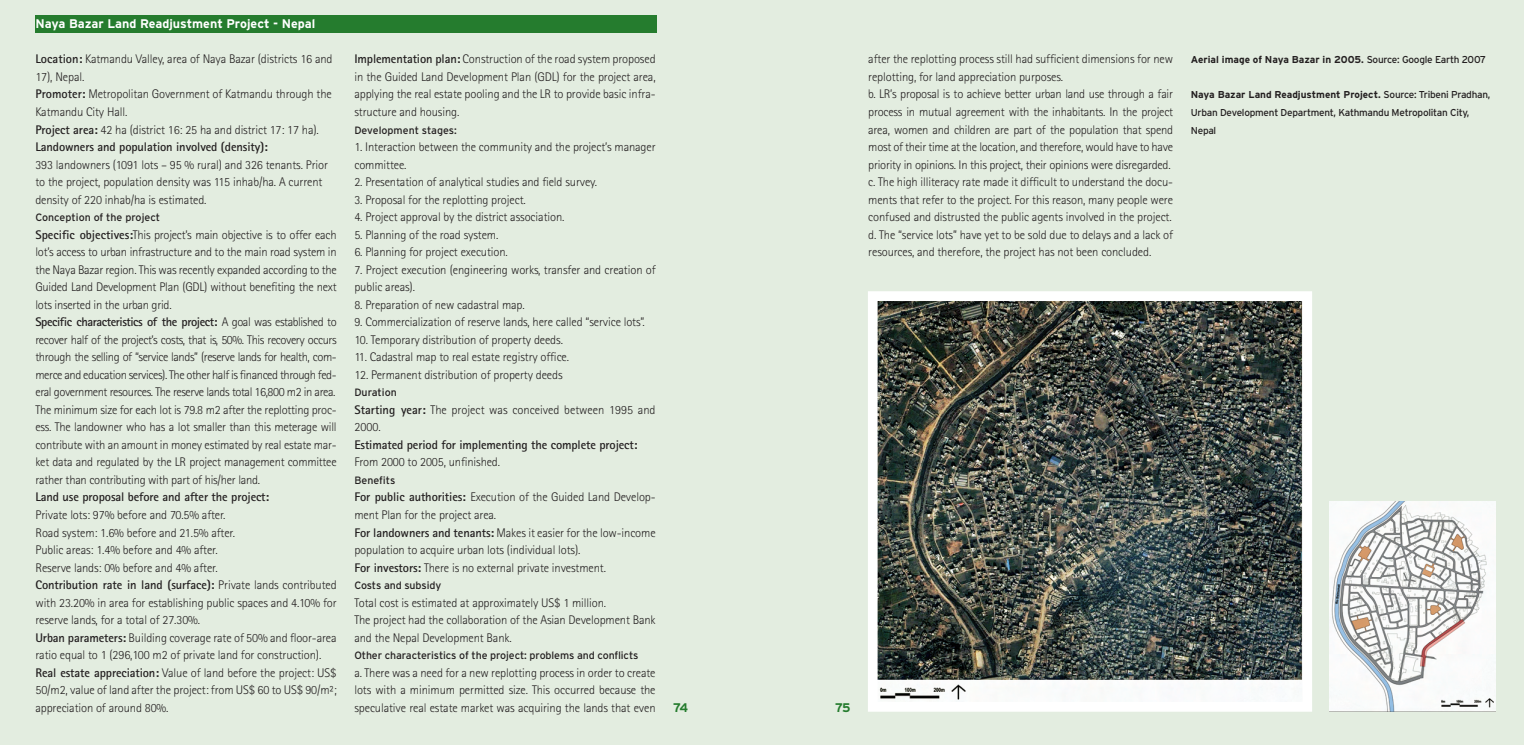
<style>
.page{position:relative;width:1524px;height:745px;background:#fff}
.page>*{position:absolute;margin:0;border:0;box-sizing:border-box;transform-origin:0 0}
.t1{font:300 12.5px/17.5px "Rotis Sans Serif";letter-spacing:-.01em;color:#231f20}
.t2{font:700 12.5px "Rotis Sans Serif";letter-spacing:-.01em;color:#231f20}
.t3{font:700 12.5px "Interstate";color:#fff}
.t4{font:700 12.5px "Interstate";color:#257c2e}
.t5{font:10.62px "Interstate";letter-spacing:-.01em;color:#231f20}
.t6{font:10px/17.5px "Interstate";letter-spacing:-.025em;color:#231f20}
.t7{font:700 10px "Interstate";color:#231f20}
.s1{font-weight:700}
.s2{font-weight:400}
</style>
<div class="page">
<div style="left:0;top:0;width:762px;height:744px;background:#e3ede0"></div>
<div style="left:762px;top:0;width:762px;height:744px;background:#e3ede0"></div>
<div style="left:35px;top:15px;width:622px;height:17px;background:#257c2e"></div>
<img style="left:868px;top:291px;width:444px;height:421px">
<img style="left:1329px;top:501px;width:166px;height:210px">
<p class="t3" style="left:35px;top:19px;width:281px">Naya Bazar Land Readjustment Project - Nepal</p>
<p class="t1" style="left:35px;top:52px;width:299px"><span class="s1">Location:</span> Katmandu Valley, area of Naya Bazar (districts 16 and 17), Nepal.<br><span class="s1">Promoter:</span> Metropolitan Government of Katmandu through the Katmandu City Hall.<br><span class="s1">Project area:</span> 42 ha (district 16: 25 ha and district 17: 17 ha).<br><span class="s1">Landowners and population involved (density):</span></p>
<p class="t1" style="left:35px;top:157px;width:294px">393 landowners (1091 lots – 95 % rural) and 326 tenants. Prior to the project, population density was 115 inhab/ha. A current density of 220 inhab/ha is estimated.</p>
<p class="t5" style="left:35px;top:213px;width:126px">Conception of the project</p>
<p class="t1" style="left:35px;top:227px;width:303px"><span class="s1">Specific objectives:</span>This project’s main objective is to offer each lot’s access to urban infrastructure and to the main road system in the Naya Bazar region. This was recently expanded according to the Guided Land Development Plan (GDL) without benefiting the next lots inserted in the urban grid.<br><span class="s1">Specific characteristics of the project:</span> A goal was established to recover half of the project’s costs, that is, 50%. This recovery occurs through the selling of “service lands” (reserve lands for health, com&shy;merce and education services). The other half is financed through fed&shy;eral government resources. The reserve lands total 16,800 m2 in area.<br>The minimum size for each lot is 79.8 m2 after the replotting proc&shy;ess. The landowner who has a lot smaller than this meterage will contribute with an amount in money estimated by real estate mar&shy;ket data and regulated by the LR project management committee rather than contributing with part of his/her land.</p>
<p class="t2" style="left:35px;top:492px;width:235px">Land use proposal before and after the project:</p>
<p class="t1" style="left:35px;top:507px;width:303px">Private lots: 97% before and 70.5% after.<br>Road system: 1.6% before and 21.5% after.<br>Public areas: 1.4% before and 4% after.<br>Reserve lands: 0% before and 4% after.<br><span class="s1">Contribution rate in land (surface):</span> Private lands contributed with 23.20% in area for establishing public spaces and 4.10% for reserve lands, for a total of 27.30%.<br><span class="s1">Urban parameters:</span> Building coverage rate of 50% and floor-area ratio equal to 1 (296,100 m2 of private land for construction).<br><span class="s1">Real estate appreciation:</span> Value of land before the project: US$ 50/m2, value of land after the project: from US$ 60 to US$ 90/m²; appreciation of around 80%.</p>
<p class="t1" style="left:354px;top:52px;width:303px;text-align:justify"><span class="s1">Implementation plan:</span> Construction of the road system proposed in the Guided Land Development Plan (GDL) for the project area, applying the real estate pooling and the LR to provide basic infra&shy;structure and housing.</p>
<p class="t5" style="left:354px;top:126px;width:104px">Development stages:</p>
<p class="t1" style="left:354px;top:139px;width:303px">1. Interaction between the community and the project’s manager committee.</p>
<p class="t1" style="left:354px;top:174px;width:244px">2. Presentation of analytical studies and field survey.</p>
<p class="t1" style="left:354px;top:192px;width:173px">3. Proposal for the replotting project.</p>
<p class="t1" style="left:354px;top:209px;width:212px">4. Project approval by the district association.</p>
<p class="t1" style="left:354px;top:227px;width:145px">5. Planning of the road system.</p>
<p class="t1" style="left:354px;top:244px;width:155px">6. Planning for project execution.</p>
<p class="t1" style="left:354px;top:262px;width:303px">7. Project execution (engineering works, transfer and creation of public areas).</p>
<p class="t1" style="left:354px;top:297px;width:172px">8. Preparation of new cadastral map.</p>
<p class="t1" style="left:354px;top:314px;width:292px">9. Commercialization of reserve lands, here called “service lots”.</p>
<p class="t1" style="left:354px;top:332px;width:210px">10. Temporary distribution of property deeds.</p>
<p class="t1" style="left:354px;top:349px;width:216px">11. Cadastral map to real estate registry office.</p>
<p class="t1" style="left:354px;top:367px;width:210px">12. Permanent distribution of property deeds</p>
<p class="t5" style="left:354px;top:388px;width:44px">Duration</p>
<p class="t1" style="left:354px;top:402px;width:303px"><span class="s1">Starting year:</span> The project was conceived between 1995 and<br>2000.</p>
<p class="t2" style="left:354px;top:440px;width:284px">Estimated period for implementing the complete project:</p>
<p class="t1" style="left:354px;top:454px;width:147px">From 2000 to 2005, unfinished.</p>
<p class="t5" style="left:354px;top:476px;width:42px">Benefits</p>
<p class="t1" style="left:354px;top:489px;width:303px"><span class="s1">For public authorities:</span> Execution of the Guided Land Develop&shy;ment Plan for the project area.<br><span class="s1">For landowners and tenants:</span> Makes it easier for the low-income population to acquire urban lots (individual lots).<br><span class="s1">For investors:</span> There is no external private investment.</p>
<p class="t5" style="left:354px;top:581px;width:88px">Costs and subsidy</p>
<p class="t1" style="left:354px;top:594px;width:303px">Total cost is estimated at approximately US$ 1 million.<br>The project had the collaboration of the Asian Development Bank and the Nepal Development Bank.</p>
<p class="t5" style="left:354px;top:651px;width:286px">Other characteristics of the project: problems and conflicts</p>
<p class="t1" style="left:354px;top:664px;width:303px;text-align:justify">a. There was a need for a new replotting process in order to create lots with a minimum permitted size. This occurred because the speculative real estate market was acquiring the lands that even</p>
<p class="t4" style="left:673px;top:702px;width:17px">74</p>
<p class="t4" style="left:835px;top:702px;width:17px">75</p>
<p class="t1" style="left:868px;top:52px;width:306px">after the replotting process still had sufficient dimensions for new replotting, for land appreciation purposes.<br>b. LR’s proposal is to achieve better urban land use through a fair process in mutual agreement with the inhabitants. In the project area, women and children are part of the population that spend most of their time at the location, and therefore, would have to have priority in opinions. In this project, their opinions were disregarded. c. The high illiteracy rate made it difficult to understand the docu&shy;ments that refer to the project. For this reason, many people were confused and distrusted the public agents involved in the project. d. The “service lots” have yet to be sold due to delays and a lack of resources, and therefore, the project has not been concluded.</p>
<p class="t7" style="left:1191px;top:56px;width:297px">Aerial image of Naya Bazar in 2005. <span class="s2">Source: Google Earth 2007</span></p>
<p class="t6" style="left:1191px;top:87px;width:301px"><span class="s1">Naya Bazar Land Readjustment Project.</span> Source: Tribeni Pradhan,<br>Urban Development Department, Kathmandu Metropolitan City,<br>Nepal</p>
</div>
